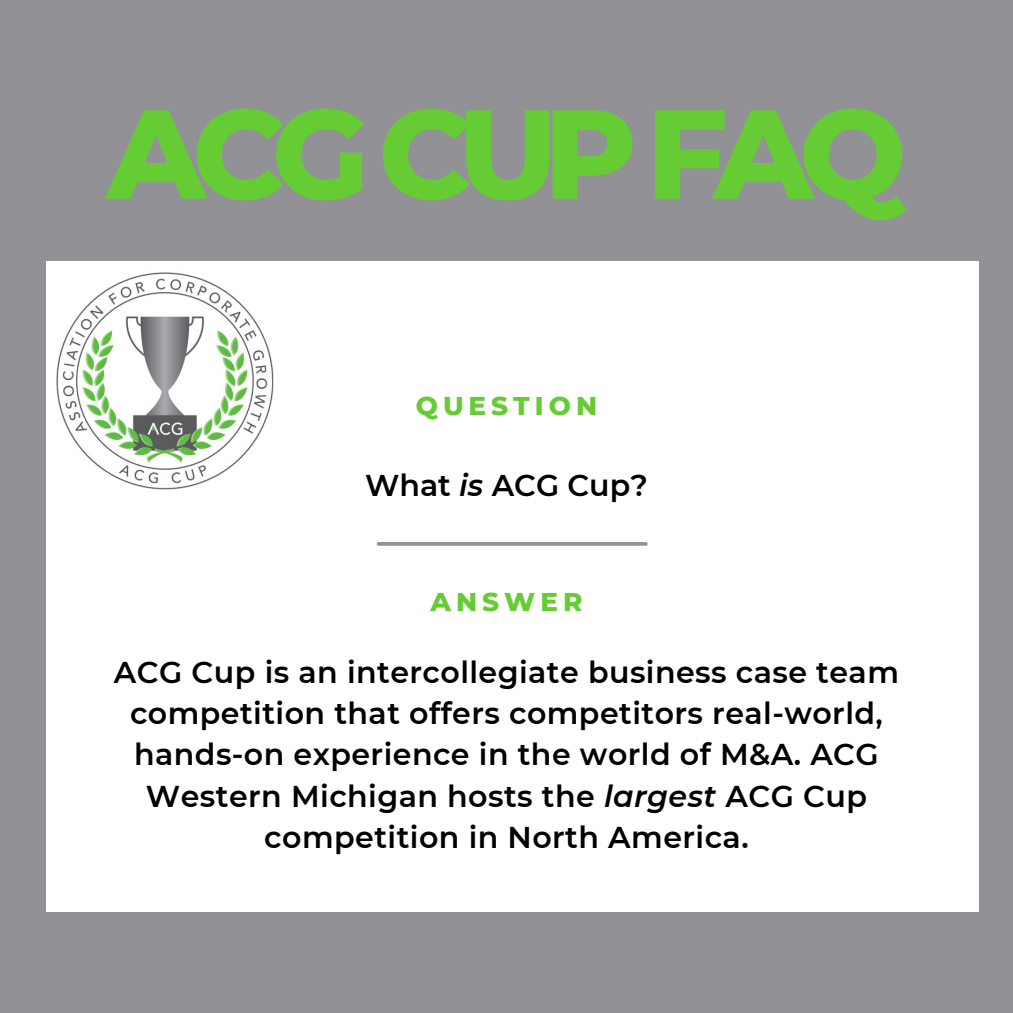
<style>
.page{position:relative;width:1013px;height:1013px;background:#fff}
.page>*{position:absolute;margin:0;border:0;box-sizing:border-box;transform-origin:0 0}
.t1{font:800 126.25px "Montserrat";letter-spacing:-.11em;color:#6c3}
.t2{font:600 30px/41.2px "Montserrat";letter-spacing:.015em;color:#000;text-align:center}
.t3{font:800 26.25px "Montserrat";letter-spacing:.19em;color:#6c3}
.s1{font-style:italic}
</style>
<div class="page">
<div style="left:0;top:0;width:1012px;height:1012px;background:#929296"></div>
<div style="left:46px;top:261px;width:932px;height:650px;background:#fff"></div>
<svg style="left:378px;top:542px;width:268px;height:4px"></svg>
<img style="left:56px;top:272px;width:218px;height:218px">
<p class="t1" style="left:107px;top:76px;width:801px">ACG CUP FAQ</p>
<p class="t3" style="left:416px;top:389px;width:183px">QUESTION</p>
<p class="t2" style="left:365px;top:465px;width:284px">What <span class="s1">is</span> ACG Cup?</p>
<p class="t3" style="left:430px;top:586px;width:153px">ANSWER</p>
<p class="t2" style="left:114px;top:651px;width:786px">ACG Cup is an intercollegiate business case team competition that offers competitors real-world, hands-on experience in the world of M&amp;A. ACG Western Michigan hosts the <span class="s1">largest</span> ACG Cup competition in North America.</p>
</div>
